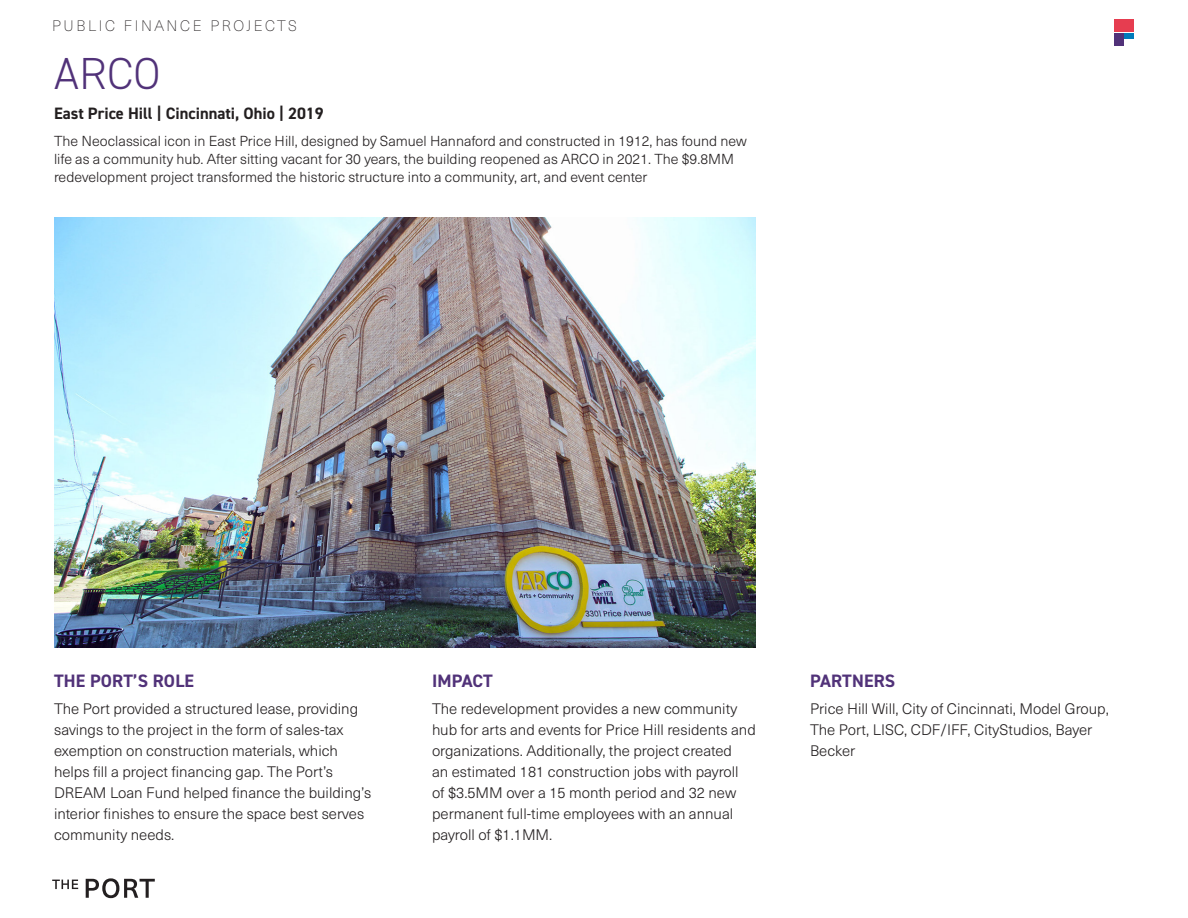
<style>
.page{position:relative;width:1188px;height:918px;background:#fff}
.page>*{position:absolute;margin:0;border:0;box-sizing:border-box;transform-origin:0 0}
.t1{font:300 45px "DIN2014";color:#513279}
.Port_-_Caption{font:700 18px "DIN2014";letter-spacing:.01em;color:#513279}
.Port_-_Caption-2{font:700 16.5px "DIN2014";color:#231f20}
.Port_-_Caption-3{font:300 15px/21px "Neue Haas Unica W1 G";color:#231f20}
.t2{font:100 15px "Neue Haas Unica W1 G";letter-spacing:.175em;color:#231f20}
.Port_-_Caption-4{font:300 14.25px/18px "Neue Haas Unica W1 G";color:#231f20}
</style>
<div class="page">
<div style="left:1125px;top:33px;width:9px;height:6px;background:#007bba"></div>
<div style="left:1114px;top:33px;width:10px;height:13px;background:#513279"></div>
<div style="left:1114px;top:20px;width:20px;height:12px;background:#e63d50"></div>
<svg style="left:86px;top:878px;width:69px;height:20px"></svg>
<svg style="left:52px;top:880px;width:26px;height:9px"></svg>
<img style="left:54px;top:218px;width:702px;height:430px">
<p class="t2" style="left:52px;top:15px;width:246px">PUBLIC FINANCE PROJECTS</p>
<p class="t1" style="left:54px;top:46px;width:108px">ARCO</p>
<p class="Port_-_Caption-2" style="left:54px;top:102px;width:271px">East Price Hill | Cincinnati, Ohio | 2019</p>
<p class="Port_-_Caption-4" style="left:54px;top:131px;width:694px">The Neoclassical icon in East Price Hill, designed by Samuel Hannaford and constructed in 1912, has found new life as a community hub. After sitting vacant for 30 years, the building reopened as ARCO in 2021. The $9.8MM redevelopment project transformed the historic structure into a community, art, and event center</p>
<p class="Port_-_Caption" style="left:54px;top:669px;width:141px">THE PORT’S ROLE</p>
<p class="Port_-_Caption-3" style="left:54px;top:698px;width:319px">The Port provided a structured lease, providing savings to the project in the form of sales-tax exemption on construction materials, which helps fill a project financing gap. The Port’s DREAM Loan Fund helped finance the building’s interior finishes to ensure the space best serves community needs.</p>
<p class="Port_-_Caption" style="left:432px;top:669px;width:62px">IMPACT</p>
<p class="Port_-_Caption-3" style="left:432px;top:698px;width:325px">The redevelopment provides a new community hub for arts and events for Price Hill residents and organizations. Additionally, the project created<br>an estimated 181 construction jobs with payroll<br>of $3.5MM over a 15 month period and 32 new permanent full-time employees with an annual payroll of $1.1MM.</p>
<p class="Port_-_Caption" style="left:810px;top:669px;width:87px">PARTNERS</p>
<p class="Port_-_Caption-3" style="left:810px;top:698px;width:300px">Price Hill Will, City of Cincinnati, Model Group,<br>The Port, LISC, CDF/IFF, CityStudios, Bayer<br>Becker</p>
</div>
